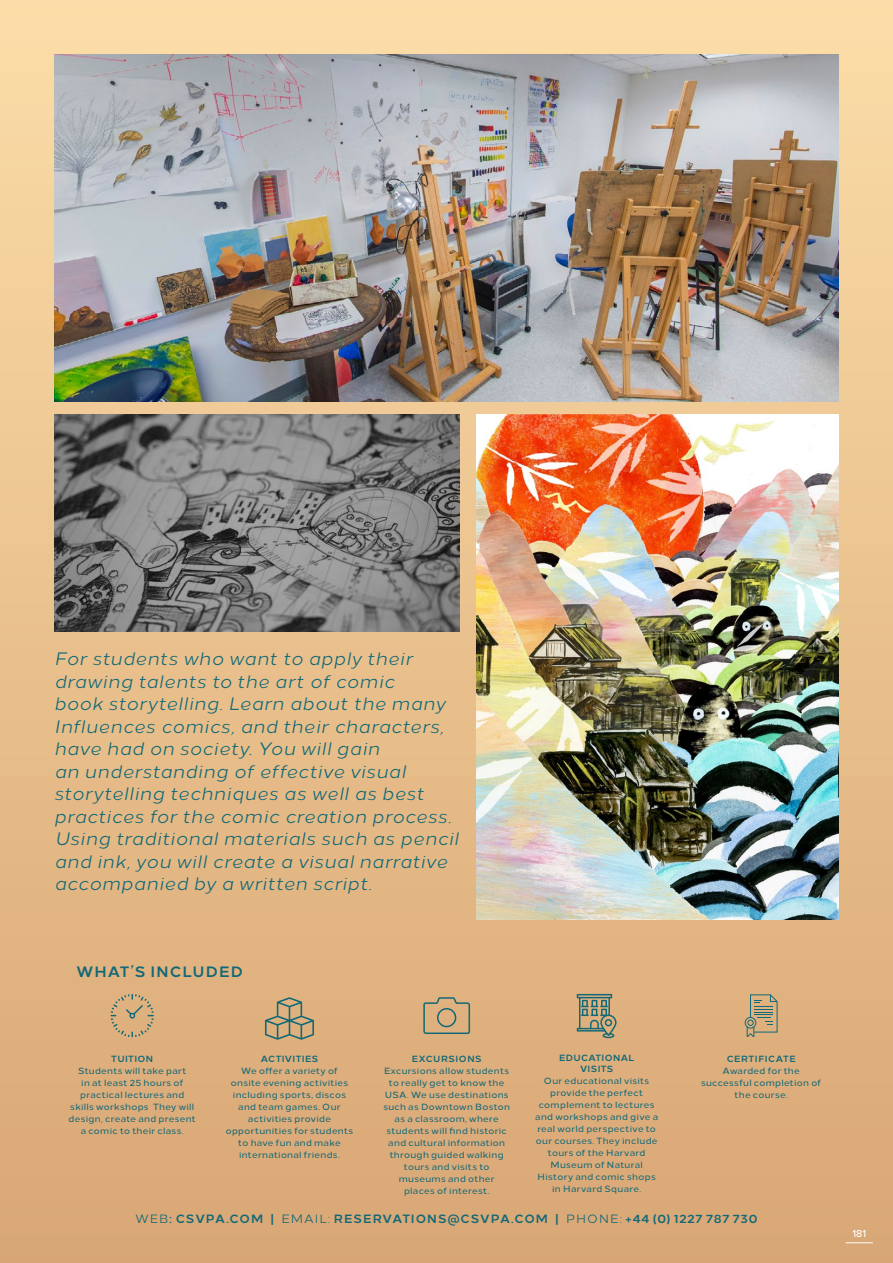
<style>
.page{position:relative;width:893px;height:1263px;background:#fff}
.page>*{position:absolute;margin:0;border:0;box-sizing:border-box;transform-origin:0 0}
.t1{font:italic 18px/22.5px "Loew";letter-spacing:.03em;color:#116877}
.t2{font:700 15px "Loew";letter-spacing:.07em;color:#116877}
.t3{font:700 12px "Loew";letter-spacing:.075em;color:#116877}
.t4{font:500 10.5px "Proxima Nova";color:#fff}
.t5{font:500 9px/12px "Loew";letter-spacing:.035em;color:#116877;text-align:center}
.t6{font:700 9px "Loew";letter-spacing:.035em;color:#116877}
.s1{font-weight:700}
.s2{font-weight:400}
</style>
<div class="page">
<div style="left:0;top:0;width:893px;height:1263px;background:linear-gradient(to bottom,#fbdda8,#d8a675)"></div>
<img style="left:54px;top:415px;width:405px;height:216px">
<img style="left:54px;top:54px;width:785px;height:348px">
<img style="left:477px;top:415px;width:362px;height:504px">
<svg style="left:111px;top:994px;width:43px;height:43px;background:#c9a97d"></svg>
<svg style="left:745px;top:994px;width:33px;height:43px"></svg>
<svg style="left:423px;top:997px;width:47px;height:37px;background:#b9a37c"></svg>
<svg style="left:265px;top:997px;width:49px;height:43px;background:#b0a07c"></svg>
<svg style="left:577px;top:994px;width:40px;height:44px;background:#97977b"></svg>
<svg style="left:846px;top:1242px;width:27px;height:1px"></svg>
<p class="t1" style="left:54px;top:646px;width:406px">For students who want to apply their drawing talents to the art of comic<br>book storytelling. Learn about the many Influences comics, and their characters, have had on society. You will gain<br>an understanding of effective visual storytelling techniques as well as best practices for the comic creation process.<br>Using traditional materials such as pencil and ink, you will create a visual narrative accompanied by a written script.</p>
<p class="t2" style="left:76px;top:960px;width:168px">WHAT’S INCLUDED</p>
<p class="t5" style="left:226px;top:1052px;width:129px"><span class="s1">ACTIVITIES<br></span>We offer a variety of onsite evening activities including sports, discos and team games. Our activities provide opportunities for students to have fun and make international friends.</p>
<p class="t6" style="left:559px;top:1050px;width:77px">EDUCATIONAL</p>
<p class="t5" style="left:383px;top:1052px;width:128px"><span class="s1">EXCURSIONS<br></span>Excursions allow students to really get to know the<br>USA. We use destinations such as Downtown Boston as a classroom, where students will find historic and cultural information through guided walking tours and visits to museums and other places of interest.</p>
<p class="t5" style="left:69px;top:1052px;width:129px"><span class="s1">TUITION<br></span>Students will take part<br>in at least 25 hours of practical lectures and skills workshops They will design, create and present a comic to their class.</p>
<p class="t5" style="left:701px;top:1052px;width:122px"><span class="s1">CERTIFICATE<br></span>Awarded for the successful completion of the course.</p>
<p class="t6" style="left:580px;top:1061px;width:35px">VISITS</p>
<p class="t5" style="left:535px;top:1074px;width:124px">Our educational visits provide the perfect complement to lectures and workshops and give a real world perspective to our courses. They include tours of the Harvard<br>Museum of Natural<br>History and comic shops in Harvard Square.</p>
<p class="t3" style="left:136px;top:1209px;width:623px"><span class="s2">WEB</span>: CSVPA.COM | <span class="s2">EMAIL:</span> RESERVATIONS@CSVPA.COM | <span class="s2">PHONE:</span> +44 (0) 1227 787 730</p>
<p class="t4" style="left:852px;top:1225px;width:15px">181</p>
</div>
